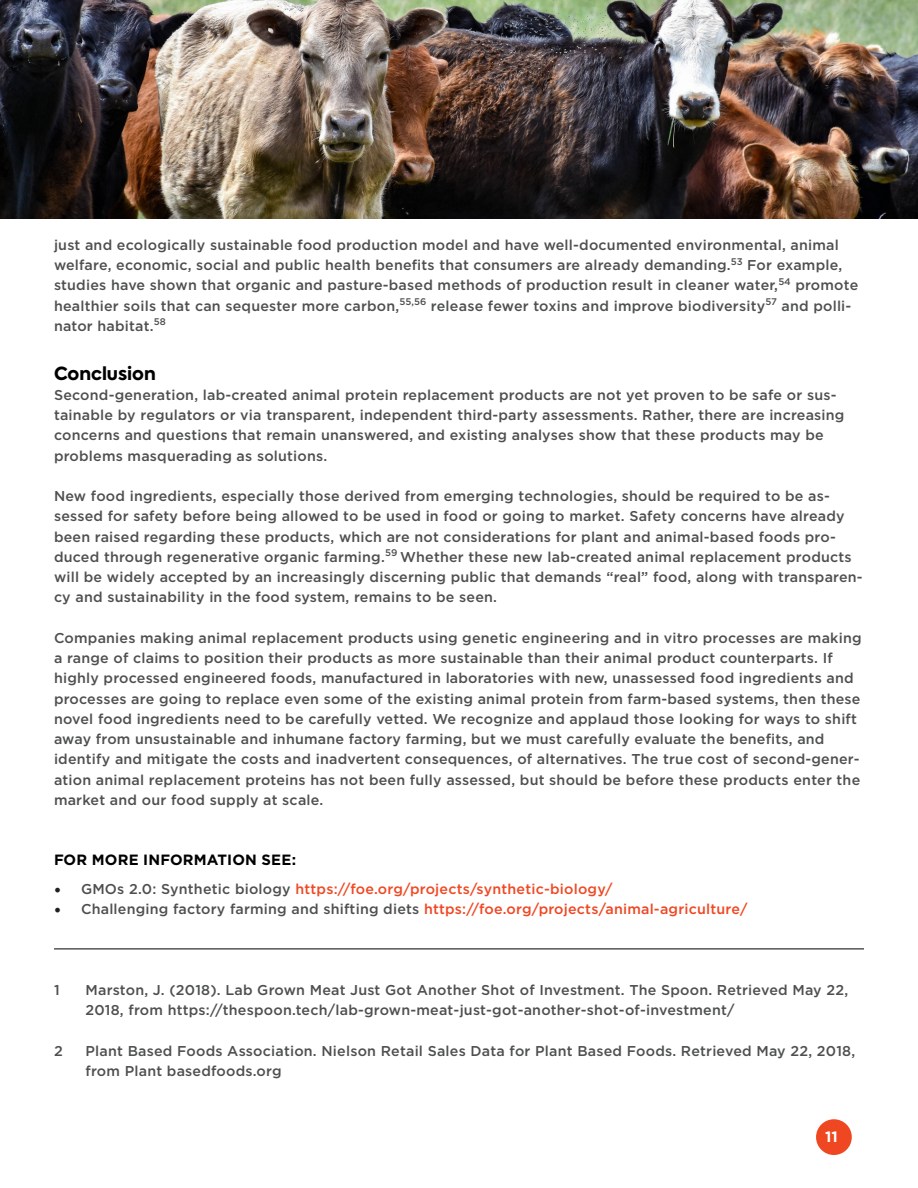
<style>
.page{position:relative;width:918px;height:1188px;background:#fff}
.page>*{position:absolute;margin:0;border:0;box-sizing:border-box;transform-origin:0 0}
.t1{font:800 18px "Axiforma";color:#000}
.t2{font:700 15px "Gotham";color:#fff}
.t3{font:700 14.85px "Gotham";letter-spacing:.015em;color:#000}
.t4{font:500 14.25px/20.2px "Gotham";letter-spacing:.015em;color:#4e4f4f}
.t5{font:500 14.25px "Gotham";letter-spacing:.015em;color:#ef4722}
.t6{font:500 14.25px "Gotham";letter-spacing:.015em;color:#f04822}
.s1{font-family:"Minion Pro";font-weight:400;font-size:18px;color:#231f20}
.s2{color:#4e4f4f}
</style>
<div class="page">
<div style="left:816px;top:1119px;width:36px;height:36px;background:#ef4722;border-radius:50%"></div>
<img style="left:0;top:0;width:918px;height:218px">
<hr style="left:54px;top:949px;width:810px;height:1px;background:#000">
<p class="t4" style="left:54px;top:235px;width:806px">just and ecologically sustainable food production model and have well-documented environmental, animal welfare, economic, social and public health benefits that consumers are already demanding.<sup>53</sup> For example, studies have shown that organic and pasture-based methods of production result in cleaner water,<sup>54</sup> promote healthier soils that can sequester more carbon,<sup>55,56</sup> release fewer toxins and improve biodiversity<sup>57</sup> and polli&shy;nator habitat.<sup>58</sup></p>
<p class="t1" style="left:54px;top:361px;width:103px">Conclusion</p>
<p class="t4" style="left:54px;top:385px;width:792px">Second-generation, lab-created animal protein replacement products are not yet proven to be safe or sus&shy;tainable by regulators or via transparent, independent third-party assessments. Rather, there are increasing concerns and questions that remain unanswered, and existing analyses show that these products may be problems masquerading as solutions.</p>
<p class="t4" style="left:54px;top:486px;width:810px">New food ingredients, especially those derived from emerging technologies, should be required to be as&shy;sessed for safety before being allowed to be used in food or going to market. Safety concerns have already been raised regarding these products, which are not considerations for plant and animal-based foods pro&shy;duced through regenerative organic farming.<sup>59</sup> Whether these new lab-created animal replacement products will be widely accepted by an increasingly discerning public that demands “real” food, along with transparen&shy;cy and sustainability in the food system, remains to be seen.</p>
<p class="t4" style="left:54px;top:628px;width:809px">Companies making animal replacement products using genetic engineering and in vitro processes are making a range of claims to position their products as more sustainable than their animal product counterparts. If highly processed engineered foods, manufactured in laboratories with new, unassessed food ingredients and processes are going to replace even some of the existing animal protein from farm-based systems, then these novel food ingredients need to be carefully vetted. We recognize and applaud those looking for ways to shift away from unsustainable and inhumane factory farming, but we must carefully evaluate the benefits, and identify and mitigate the costs and inadvertent consequences, of alternatives. The true cost of second-gener&shy;ation animal replacement proteins has not been fully assessed, but should be before these products enter the market and our food supply at scale.</p>
<p class="t3" style="left:54px;top:850px;width:244px">FOR MORE INFORMATION SEE:</p>
<p class="t6" style="left:54px;top:879px;width:560px"><span class="s1">•</span> <span class="s2">GMOs 2.0: Synthetic biology</span> https://foe.org/projects/synthetic-biology/</p>
<p class="t5" style="left:54px;top:899px;width:695px"><span class="s1">•</span> <span class="s2">Challenging factory farming and shifting diets</span> https://foe.org/projects/animal-agriculture/</p>
<p class="t4" style="left:54px;top:980px;width:7px">1</p>
<p class="t4" style="left:86px;top:980px;width:764px">Marston, J. (2018). Lab Grown Meat Just Got Another Shot of Investment. The Spoon. Retrieved May 22,<br>2018, from https://thespoon.tech/lab-grown-meat-just-got-another-shot-of-investment/</p>
<p class="t4" style="left:54px;top:1040px;width:10px">2</p>
<p class="t4" style="left:86px;top:1040px;width:771px">Plant Based Foods Association. Nielson Retail Sales Data for Plant Based Foods. Retrieved May 22, 2018, from Plant basedfoods.org</p>
<p class="t2" style="left:825px;top:1127px;width:14px">11</p>
</div>
